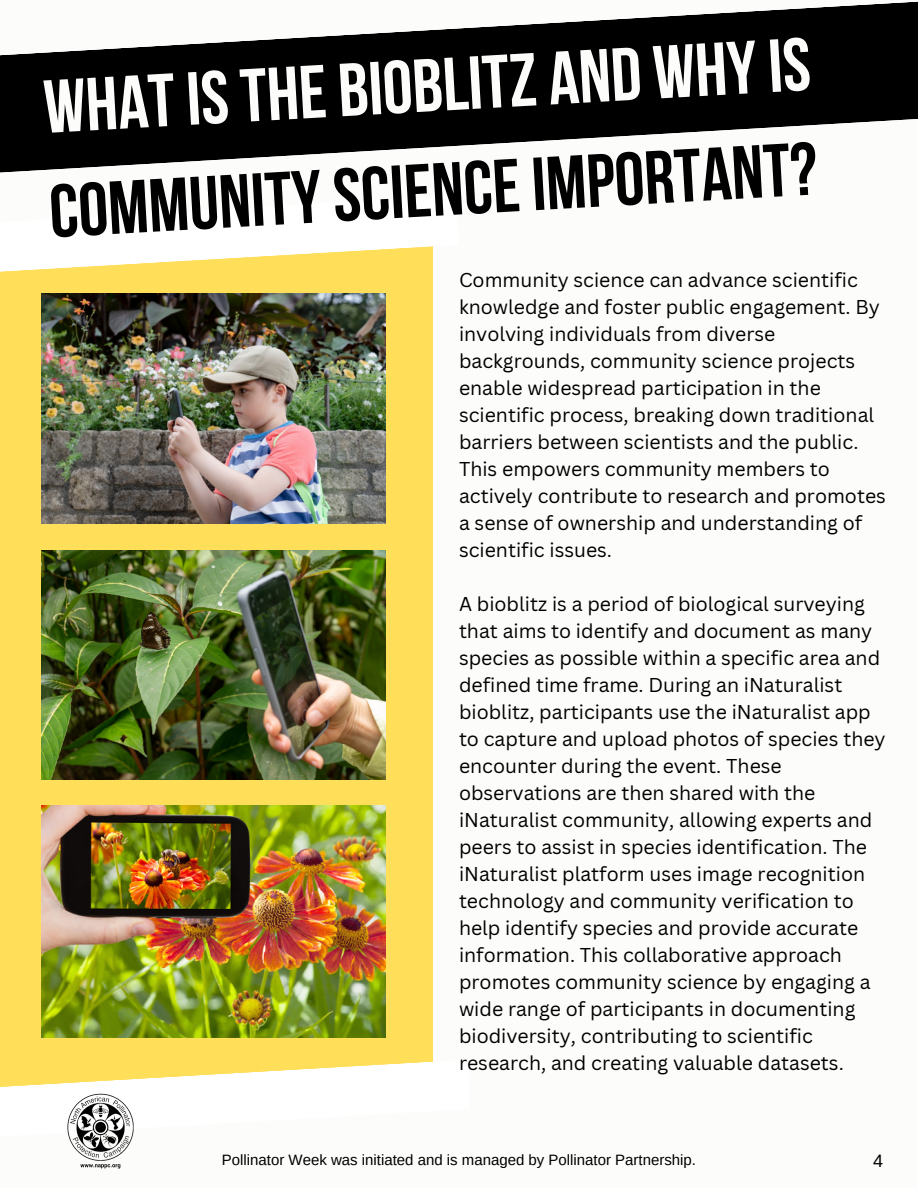
<style>
.page{position:relative;width:918px;height:1188px;background:#fcfcfa}
.page>*{position:absolute;margin:0;border:0;box-sizing:border-box;transform-origin:0 0}
.t1{font:700 75px/104.7px "Bebas Neue";color:#000}
.t2{font:19.5px/27px "Canva Sans";color:#000}
.t3{font:18px "Arimo";color:#000}
.t4{font:15px "Arimo";color:#000}
.s1{color:#fcfcfa}
</style>
<div class="page">
<div style="left:0;top:234px;width:433px;height:871px;background:#ffde59"></div>
<svg style="left:0;top:1px;width:918px;height:172px;fill:#000"></svg>
<svg style="left:0;top:1061px;width:433px;height:44px"></svg>
<img style="left:62px;top:1093px;width:77px;height:76px">
<img style="left:42px;top:294px;width:344px;height:229px">
<img style="left:42px;top:806px;width:344px;height:232px">
<img style="left:42px;top:550px;width:344px;height:230px">
<svg style="left:0;top:234px;width:433px;height:38px"></svg>
<p class="t1" style="left:41px;top:61px;width:771px;rotate:-3deg"><span class="s1">Whatisthe Bioblitz and whyis<br></span>CommunityScienceImportant?</p>
<p class="t2" style="left:459px;top:266px;width:428px">Community science can advance scientific knowledge and foster public engagement. By involving individuals from diverse backgrounds, community science projects enable widespread participation in the scientific process, breaking down traditional barriers between scientists and the public.<br>This empowers community members to actively contribute to research and promotes a sense of ownership and understanding of scientific issues.</p>
<p class="t2" style="left:459px;top:590px;width:428px">A bioblitz is a period of biological surveying that aims to identify and document as many species as possible within a specific area and defined time frame. During an iNaturalist bioblitz, participants use the iNaturalist app to capture and upload photos of species they encounter during the event. These observations are then shared with the iNaturalist community, allowing experts and peers to assist in species identification. The iNaturalist platform uses image recognition technology and community verification to help identify species and provide accurate information. This collaborative approach promotes community science by engaging a wide range of participants in documenting biodiversity, contributing to scientific research, and creating valuable datasets.</p>
<p class="t4" style="left:222px;top:1151px;width:476px">Pollinator Week was initiated and is managed by Pollinator Partnership.</p>
<p class="t3" style="left:873px;top:1151px;width:12px">4</p>
</div>
